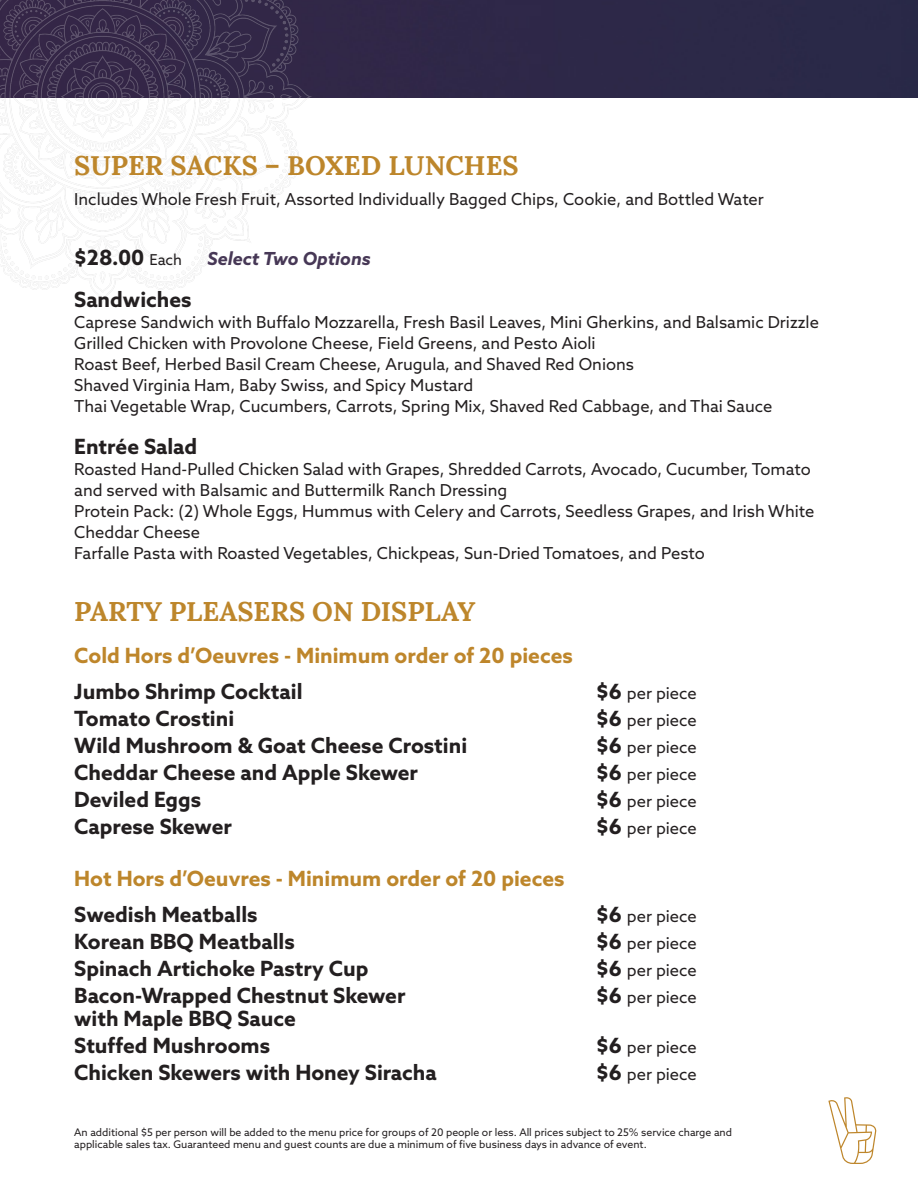
<style>
.page{position:relative;width:918px;height:1188px;background:#fff}
.page>*{position:absolute;margin:0;border:0;box-sizing:border-box;transform-origin:0 0}
.t1{font:700 27px "Lora";color:#bd862b}
.t2{font:700 21px "Azo Sans";color:#231f20}
.t3{font:700 21px "Azo Sans";color:#be862b}
.t4{font:700 21px "Azo Sans";color:#bd862b}
.t5{font:italic 700 18px "Azo Sans";color:#473856}
.t6{font:16.5px/21px "Azo Sans";color:#231f20}
.t7{font:10.5px/12px "Azo Sans";color:#231f20}
.s1{font-weight:400;font-size:15px}
.s2{font-weight:700;font-size:21px}
</style>
<div class="page">
<div style="left:312px;top:0;width:606px;height:97px;background:#2d2848"></div>
<img style="left:0;top:0;width:312px;height:301px">
<svg style="left:828px;top:1097px;width:48px;height:67px"></svg>
<p class="t1" style="left:74px;top:143px;width:446px">SUPER SACKS – BOXED LUNCHES</p>
<p class="t6" style="left:74px;top:189px;width:691px">Includes Whole Fresh Fruit, Assorted Individually Bagged Chips, Cookie, and Bottled Water</p>
<p class="t2" style="left:74px;top:244px;width:109px">$28.00 <span class="s1">Each</span></p>
<p class="t5" style="left:208px;top:247px;width:165px">Select Two Options</p>
<p class="t2" style="left:74px;top:286px;width:119px">Sandwiches</p>
<p class="t6" style="left:74px;top:312px;width:746px">Caprese Sandwich with Buffalo Mozzarella, Fresh Basil Leaves, Mini Gherkins, and Balsamic Drizzle</p>
<p class="t6" style="left:74px;top:333px;width:523px">Grilled Chicken with Provolone Cheese, Field Greens, and Pesto Aioli</p>
<p class="t6" style="left:74px;top:354px;width:561px">Roast Beef, Herbed Basil Cream Cheese, Arugula, and Shaved Red Onions</p>
<p class="t6" style="left:74px;top:375px;width:400px">Shaved Virginia Ham, Baby Swiss, and Spicy Mustard</p>
<p class="t6" style="left:74px;top:396px;width:700px">Thai Vegetable Wrap, Cucumbers, Carrots, Spring Mix, Shaved Red Cabbage, and Thai Sauce</p>
<p class="t2" style="left:74px;top:433px;width:125px">Entrée Salad</p>
<p class="t6" style="left:74px;top:459px;width:738px">Roasted Hand-Pulled Chicken Salad with Grapes, Shredded Carrots, Avocado, Cucumber, Tomato and served with Balsamic and Buttermilk Ranch Dressing</p>
<p class="t6" style="left:74px;top:501px;width:742px">Protein Pack: (2) Whole Eggs, Hummus with Celery and Carrots, Seedless Grapes, and Irish White<br>Cheddar Cheese</p>
<p class="t6" style="left:74px;top:543px;width:632px">Farfalle Pasta with Roasted Vegetables, Chickpeas, Sun-Dried Tomatoes, and Pesto</p>
<p class="t1" style="left:74px;top:588px;width:403px">PARTY PLEASERS ON DISPLAY</p>
<p class="t3" style="left:74px;top:642px;width:500px">Cold Hors d’Oeuvres - Minimum order of 20 pieces</p>
<p class="t2" style="left:74px;top:678px;width:230px">Jumbo Shrimp Cocktail</p>
<p class="t6" style="left:596px;top:682px;width:102px"><span class="s2">$6</span> per piece</p>
<p class="t2" style="left:74px;top:705px;width:161px">Tomato Crostini</p>
<p class="t6" style="left:596px;top:709px;width:102px"><span class="s2">$6</span> per piece</p>
<p class="t2" style="left:74px;top:732px;width:394px">Wild Mushroom &amp; Goat Cheese Crostini</p>
<p class="t6" style="left:596px;top:736px;width:102px"><span class="s2">$6</span> per piece</p>
<p class="t2" style="left:74px;top:759px;width:345px">Cheddar Cheese and Apple Skewer</p>
<p class="t6" style="left:596px;top:763px;width:102px"><span class="s2">$6</span> per piece</p>
<p class="t2" style="left:74px;top:786px;width:128px">Deviled Eggs</p>
<p class="t6" style="left:596px;top:790px;width:102px"><span class="s2">$6</span> per piece</p>
<p class="t2" style="left:74px;top:813px;width:159px">Caprese Skewer</p>
<p class="t6" style="left:596px;top:817px;width:102px"><span class="s2">$6</span> per piece</p>
<p class="t4" style="left:74px;top:865px;width:492px">Hot Hors d’Oeuvres - Minimum order of 20 pieces</p>
<p class="t2" style="left:74px;top:901px;width:185px">Swedish Meatballs</p>
<p class="t6" style="left:596px;top:906px;width:102px"><span class="s2">$6</span> per piece</p>
<p class="t2" style="left:74px;top:928px;width:222px">Korean BBQ Meatballs</p>
<p class="t6" style="left:596px;top:933px;width:102px"><span class="s2">$6</span> per piece</p>
<p class="t2" style="left:74px;top:955px;width:296px">Spinach Artichoke Pastry Cup</p>
<p class="t6" style="left:596px;top:960px;width:102px"><span class="s2">$6</span> per piece</p>
<p class="t2" style="left:74px;top:982px;width:333px">Bacon-Wrapped Chestnut Skewer</p>
<p class="t6" style="left:596px;top:987px;width:102px"><span class="s2">$6</span> per piece</p>
<p class="t2" style="left:74px;top:1005px;width:223px">with Maple BBQ Sauce</p>
<p class="t2" style="left:74px;top:1032px;width:197px">Stuffed Mushrooms</p>
<p class="t6" style="left:596px;top:1036px;width:102px"><span class="s2">$6</span> per piece</p>
<p class="t2" style="left:74px;top:1059px;width:364px">Chicken Skewers with Honey Siracha</p>
<p class="t6" style="left:596px;top:1063px;width:102px"><span class="s2">$6</span> per piece</p>
<p class="t7" style="left:74px;top:1126px;width:659px">An additional $5 per person will be added to the menu price for groups of 20 people or less. All prices subject to 25% service charge and applicable sales tax. Guaranteed menu and guest counts are due a minimum of five business days in advance of event.</p>
</div>
